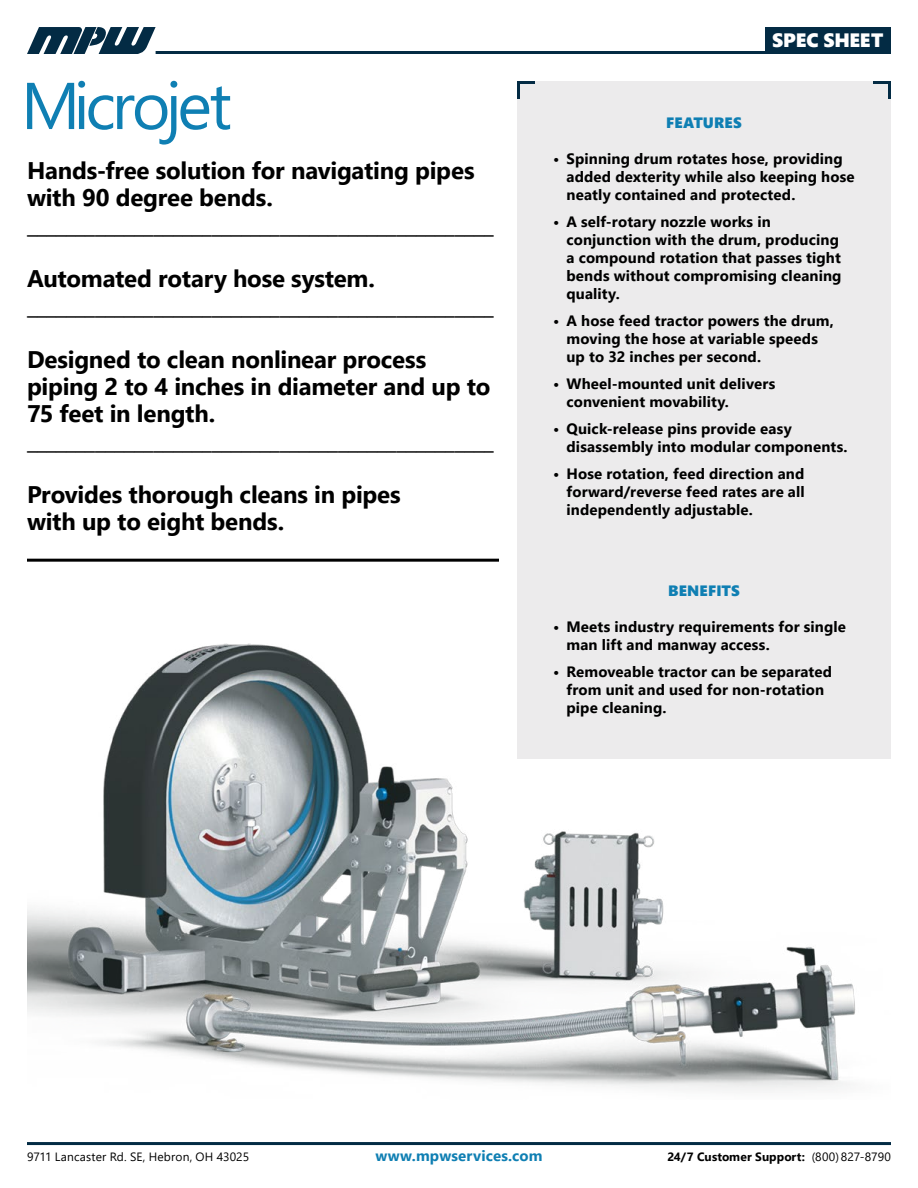
<style>
.page{position:relative;width:918px;height:1188px;background:#fff}
.page>*{position:absolute;margin:0;border:0;box-sizing:border-box;transform-origin:0 0}
.t1{font:66px "Segoe UI";letter-spacing:-.065em;color:#0f7fb3}
.t2{font:700 24px/27px "Segoe UI";letter-spacing:-.01em;color:#000}
.t3{font:19.35px "Segoe UI Black";color:#fff}
.t4{font:700 15px/18px "Segoe UI";letter-spacing:.01em;color:#000}
.t5{font:700 15px "Segoe UI";letter-spacing:.01em;color:#0f7fb3}
.t6{font:15px "Segoe UI Black";letter-spacing:.01em;color:#0f7fb3}
.t7{font:12px "Segoe UI";letter-spacing:.015em;color:#000}
.t8{font:700 12px "Segoe UI";letter-spacing:.015em;color:#000}
.s1{font-weight:400}
</style>
<div class="page">
<div style="left:517px;top:81px;width:374px;height:677px;background:#ecebec"></div>
<hr style="left:27px;top:1142px;width:864px;height:3px;background:#032b44">
<hr style="left:156px;top:51px;width:611px;height:3px;background:#032b44">
<svg style="left:27px;top:27px;width:129px;height:27px"></svg>
<div style="left:766px;top:27px;width:125px;height:27px;background:#032b44"></div>
<svg style="left:873px;top:81px;width:18px;height:18px"></svg>
<svg style="left:517px;top:81px;width:18px;height:18px"></svg>
<img style="left:27px;top:643px;width:864px;height:448px">
<hr style="left:27px;top:559px;width:472px;height:3px;background:#000">
<h1 class="t1" style="left:21px;top:53px;width:212px">Microjet</h1>
<h2 class="t2" style="left:27px;top:157px;width:468px">Hands-free solution for navigating pipes with 90 degree bends. ________________________________________________</h2>
<h2 class="t2" style="left:27px;top:265px;width:468px">Automated rotary hose system. ________________________________________________</h2>
<h2 class="t2" style="left:27px;top:346px;width:468px">Designed to clean nonlinear process piping 2 to 4 inches in diameter and up to 75 feet in length. ________________________________________________</h2>
<h2 class="t2" style="left:27px;top:481px;width:375px">Provides thorough cleans in pipes with up to eight bends.</h2>
<p class="t3" style="left:772px;top:27px;width:113px">SPEC SHEET</p>
<p class="t6" style="left:666px;top:112px;width:77px">FEATURES</p>
<p class="t4" style="left:567px;top:149px;width:290px;text-indent:-14px">• Spinning drum rotates hose, providing added dexterity while also keeping hose neatly contained and protected.</p>
<p class="t4" style="left:567px;top:212px;width:277px;text-indent:-14px">• A self-rotary nozzle works in conjunction with the drum, producing a compound rotation that passes tight bends without compromising cleaning quality.</p>
<p class="t4" style="left:567px;top:311px;width:269px;text-indent:-14px">• A hose feed tractor powers the drum, moving the hose at variable speeds up to 32 inches per second.</p>
<p class="t4" style="left:567px;top:374px;width:210px;text-indent:-14px">• Wheel-mounted unit delivers convenient movability.</p>
<p class="t4" style="left:567px;top:419px;width:283px;text-indent:-14px">• Quick-release pins provide easy disassembly into modular components.</p>
<p class="t4" style="left:567px;top:464px;width:240px;text-align:justify;text-indent:-14px">• Hose rotation, feed direction and forward/reverse feed rates are all independently adjustable.</p>
<p class="t6" style="left:668px;top:580px;width:73px">BENEFITS</p>
<p class="t4" style="left:567px;top:617px;width:281px;text-indent:-14px">• Meets industry requirements for single man lift and manway access.</p>
<p class="t4" style="left:567px;top:662px;width:267px;text-indent:-14px">• Removeable tractor can be separated from unit and used for non-rotation pipe cleaning.</p>
<p class="t7" style="left:27px;top:1147px;width:224px">9711 Lancaster Rd. SE, Hebron, OH 43025</p>
<p class="t5" style="left:375px;top:1144px;width:169px">www.mpwservices.com</p>
<p class="t8" style="left:667px;top:1147px;width:225px">24/7 Customer Support: <span class="s1">(800) 827-8790</span></p>
</div>
